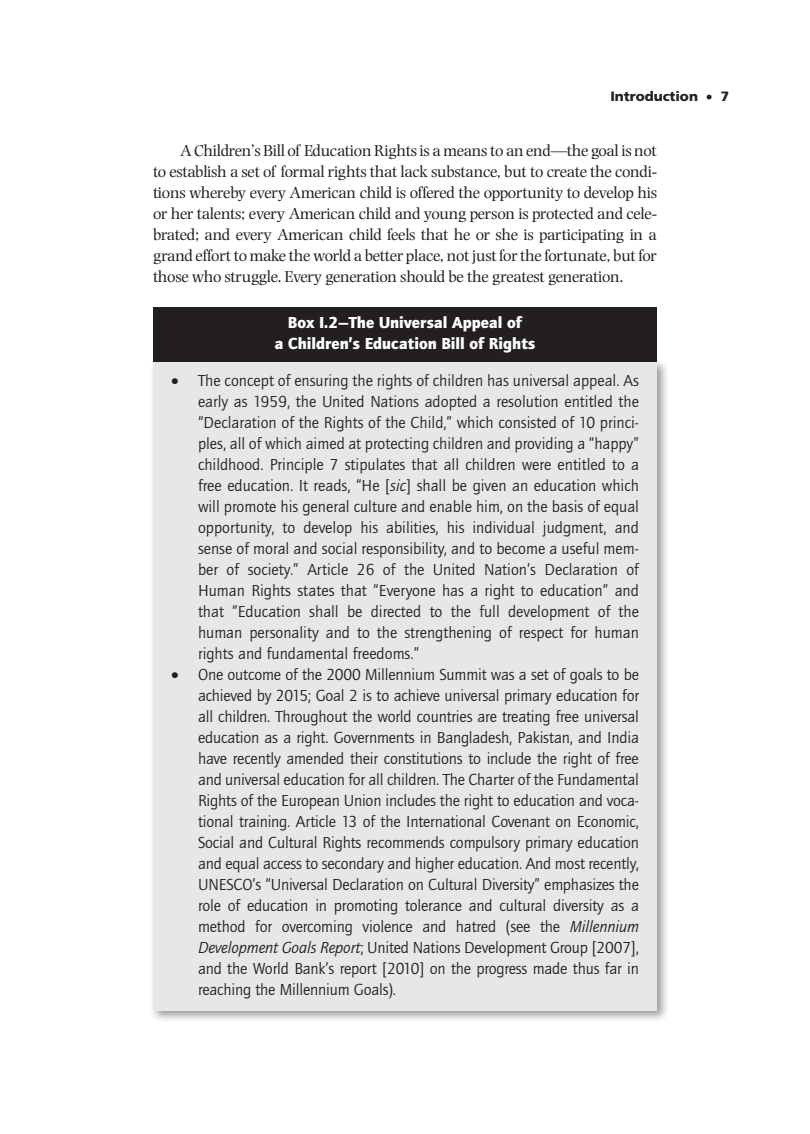
<style>
.page{position:relative;width:810px;height:1134px;background:#fff}
.page>*{position:absolute;margin:0;border:0;box-sizing:border-box;transform-origin:0 0}
.Box_Bulleted_List_1{font:16.5px/21px "Quay Sans EF";letter-spacing:-.01em;color:#231f20;text-align:justify}
.t1{font:16.5px/21px "Photina";letter-spacing:-.02em;color:#231f20;text-align:justify}
.Box_Title{font:900 16.5px/21px "Quay Sans EF";color:#fff;text-align:center}
.t2{font:900 13.5px "Frutiger";color:#231f20}
.s1{font-style:italic}
</style>
<div class="page">
<div style="left:149px;top:358px;width:521px;height:666px;background:#231f20;opacity:.45"></div>
<div style="left:153px;top:362px;width:504px;height:649px;background:#e6e7e9"></div>
<div style="left:153px;top:307px;width:504px;height:54px;background:#231f20"></div>
<p class="t2" style="left:610px;top:88px;width:120px">Introduction • 7</p>
<p class="t1" style="left:153px;top:141px;width:506px;text-indent:27px">A Children’s Bill of Education Rights is a means to an end—the goal is not to establish a set of formal rights that lack substance, but to create the condi&shy;tions whereby every American child is offered the opportunity to develop his or her talents; every American child and young person is protected and cele&shy;brated; and every American child feels that he or she is participating in a grand effort to make the world a better place, not just for the fortunate, but for those who struggle. Every generation should be the greatest generation.</p>
<p class="Box_Title" style="left:275px;top:312px;width:262px">Box I.2—The Universal Appeal of<br>a Children’s Education Bill of Rights</p>
<p class="Box_Bulleted_List_1" style="left:198px;top:370px;width:443px;text-indent:-27px">• The concept of ensuring the rights of children has universal appeal. As early as 1959, the United Nations adopted a resolution entitled the “Declaration of the Rights of the Child,” which consisted of 10 princi&shy;ples, all of which aimed at protecting children and providing a “happy” childhood. Principle 7 stipulates that all children were entitled to a free education. It reads, “He [<span class="s1">sic</span>] shall be given an education which will promote his general culture and enable him, on the basis of equal opportunity, to develop his abilities, his individual judgment, and sense of moral and social responsibility, and to become a useful mem&shy;ber of society.” Article 26 of the United Nation’s Declaration of Human Rights states that “Everyone has a right to education” and that “Education shall be directed to the full development of the human personality and to the strengthening of respect for human rights and fundamental freedoms.”</p>
<p class="Box_Bulleted_List_1" style="left:198px;top:664px;width:443px;text-indent:-27px">• One outcome of the 2000 Millennium Summit was a set of goals to be achieved by 2015; Goal 2 is to achieve universal primary education for all children. Throughout the world countries are treating free universal education as a right. Governments in Bangladesh, Pakistan, and India have recently amended their constitutions to include the right of free and universal education for all children. The Charter of the Fundamental Rights of the European Union includes the right to education and voca&shy;tional training. Article 13 of the International Covenant on Economic, Social and Cultural Rights recommends compulsory primary education and equal access to secondary and higher education. And most recently, UNESCO’s “Universal Declaration on Cultural Diversity” emphasizes the role of education in promoting tolerance and cultural diversity as a method for overcoming violence and hatred (see the <span class="s1">Millennium Development Goals Report</span>; United Nations Development Group [2007], and the World Bank’s report [2010] on the progress made thus far in reaching the Millennium Goals).</p>
</div>
